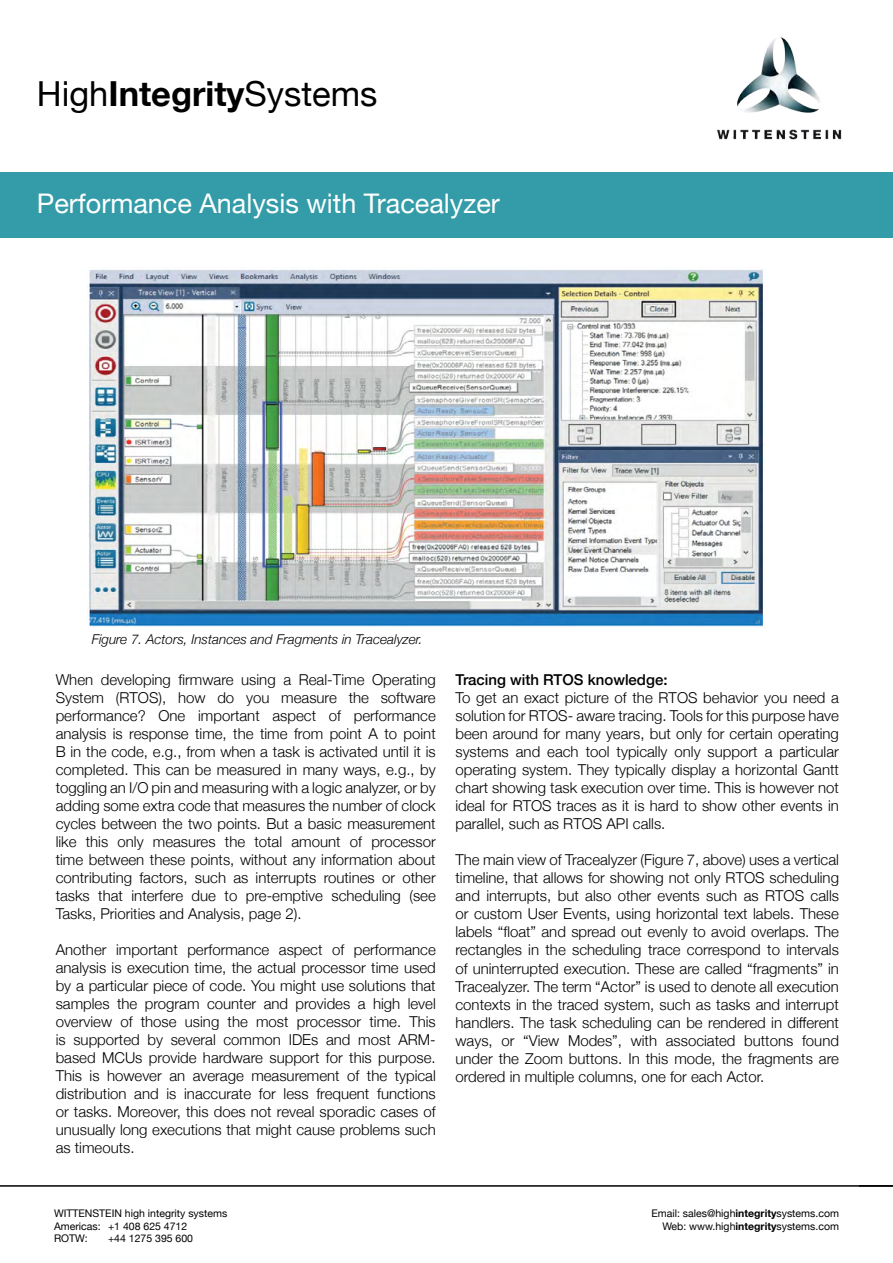
<style>
.page{position:relative;width:893px;height:1263px;background:#fff}
.page>*{position:absolute;margin:0;border:0;box-sizing:border-box;transform-origin:0 0}
.t1{font:34.5px "Helvetica Neue";color:#000}
.t2{font:27px "Helvetica Neue";color:#fff}
.t3{font:300 15px/18px "Helvetica Neue";color:#000;text-align:justify}
.t4{font:500 15px "Helvetica Neue";color:#000}
.t5{font:italic 300 13.5px "Helvetica Neue";color:#000}
.t6{font:10.5px/12.6px "Helvetica Neue";color:#000;text-align:right}
.s1{font-weight:700}
</style>
<div class="page">
<hr style="left:0;top:1185px;width:893px;height:2px;background:#000">
<div style="left:0;top:173px;width:893px;height:65px;background:#349ca8"></div>
<img style="left:717px;top:37px;width:125px;height:103px">
<img style="left:87px;top:269px;width:678px;height:359px">
<h1 class="t1" style="left:37px;top:68px;width:342px">High<span class="s1">Integrity</span>Systems</h1>
<h2 class="t2" style="left:37px;top:184px;width:464px">Performance Analysis with Tracealyzer</h2>
<p class="t5" style="left:92px;top:629px;width:332px">Figure 7. Actors, Instances and Fragments in Tracealyzer.</p>
<p class="t3" style="left:56px;top:670px;width:382px">When developing firmware using a Real-Time Operating System (RTOS), how do you measure the software performance? One important aspect of performance analysis is response time, the time from point A to point B in the code, e.g., from when a task is activated until it is completed. This can be measured in many ways, e.g., by toggling an I/O pin and measuring with a logic analyzer, or by adding some extra code that measures the number of clock cycles between the two points. But a basic measurement like this only measures the total amount of processor time between these points, without any information about contributing factors, such as interrupts routines or other tasks that interfere due to pre-emptive scheduling (see Tasks, Priorities and Analysis, page 2).</p>
<p class="t3" style="left:56px;top:940px;width:382px">Another important performance aspect of performance analysis is execution time, the actual processor time used by a particular piece of code. You might use solutions that samples the program counter and provides a high level overview of those using the most processor time. This is supported by several common IDEs and most ARM&shy;based MCUs provide hardware support for this purpose.<br>This is however an average measurement of the typical distribution and is inaccurate for less frequent functions or tasks. Moreover, this does not reveal sporadic cases of unusually long executions that might cause problems such as timeouts.</p>
<p class="t4" style="left:455px;top:668px;width:214px">Tracing with RTOS knowledge:</p>
<p class="t3" style="left:455px;top:688px;width:385px">To get an exact picture of the RTOS behavior you need a solution for RTOS- aware tracing. Tools for this purpose have been around for many years, but only for certain operating systems and each tool typically only support a particular operating system. They typically display a horizontal Gantt chart showing task execution over time. This is however not ideal for RTOS traces as it is hard to show other events in parallel, such as RTOS API calls.</p>
<p class="t3" style="left:455px;top:850px;width:385px">The main view of Tracealyzer (Figure 7, above) uses a vertical timeline, that allows for showing not only RTOS scheduling and interrupts, but also other events such as RTOS calls or custom User Events, using horizontal text labels. These labels “float” and spread out evenly to avoid overlaps. The rectangles in the scheduling trace correspond to intervals of uninterrupted execution. These are called “fragments” in Tracealyzer. The term “Actor” is used to denote all execution contexts in the traced system, such as tasks and interrupt handlers. The task scheduling can be rendered in different ways, or “View Modes”, with associated buttons found under the Zoom buttons. In this mode, the fragments are ordered in multiple columns, one for each Actor.</p>
<p class="t6" style="left:54px;top:1208px;width:175px;text-align:left">WITTENSTEIN high integrity systems<br>Americas: +1 408 625 4712<br>ROTW:</p>
<p class="t6" style="left:108px;top:1233px;width:87px">+44 1275 395 600</p>
<p class="t6" style="left:651px;top:1208px;width:189px">Email: sales@high<span class="s1">integrity</span>systems.com<br>Web: www.high<span class="s1">integrity</span>systems.com</p>
</div>
